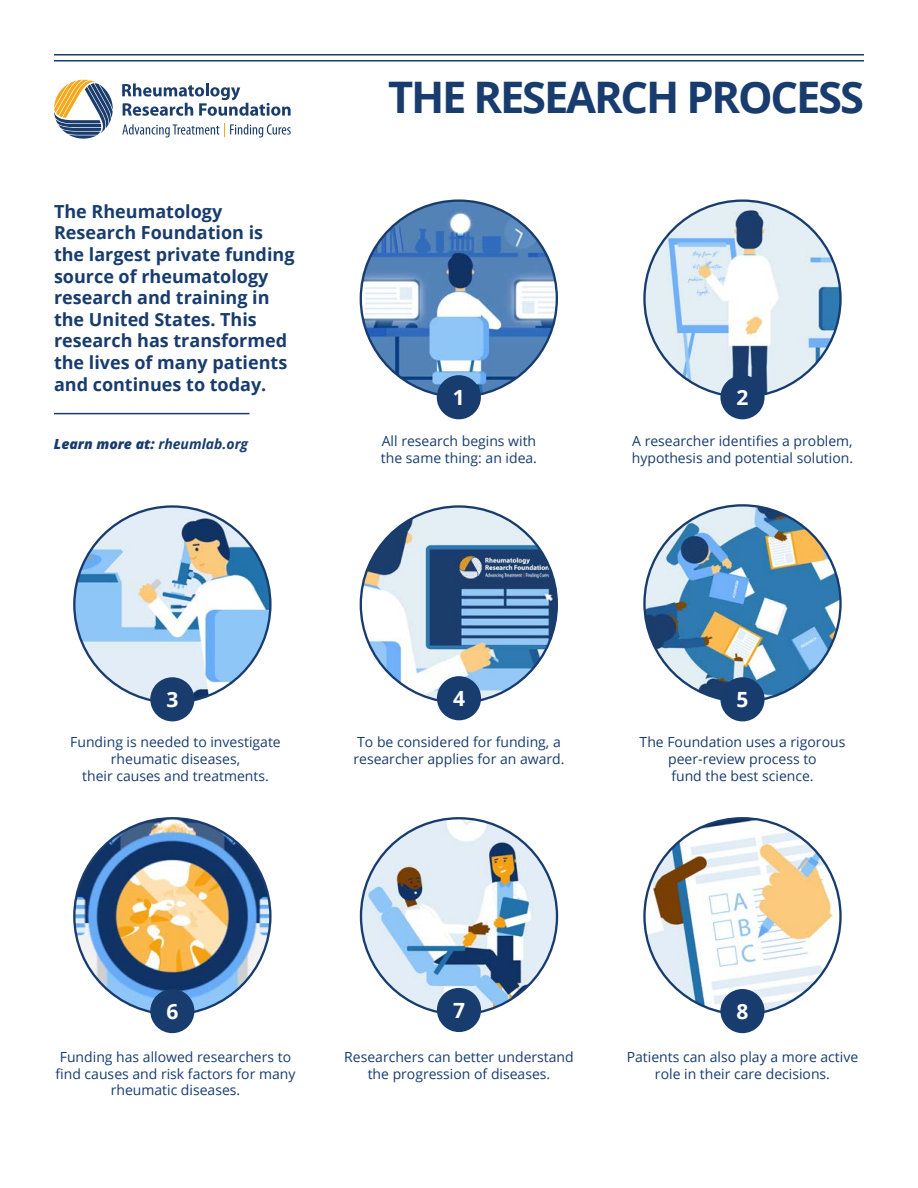
<style>
.page{position:relative;width:918px;height:1188px;background:#fff}
.page>*{position:absolute;margin:0;border:0;box-sizing:border-box;transform-origin:0 0}
.t1{font:700 43.5px "Open Sans";letter-spacing:-.05em;color:#183c6e}
.t2{font:700 21px "Open Sans";color:#fff}
.t3{font:700 18px/21.6px "Open Sans";color:#183c6e}
.t4{font:13.95px/16.8px "Open Sans";color:#183c6e;text-align:center}
.t5{font:italic 13.95px "Open Sans";color:#183c6e}
.s1{font-weight:700}
</style>
<div class="page">
<svg style="left:122px;top:123px;width:169px;height:14px"></svg>
<svg style="left:122px;top:83px;width:169px;height:33px"></svg>
<svg style="left:54px;top:80px;width:59px;height:59px"></svg>
<hr style="left:54px;top:60px;width:810px;height:2px;background:#183c6e">
<hr style="left:54px;top:413px;width:195px;height:1px;background:#183c6e">
<hr style="left:54px;top:54px;width:810px;height:2px;background:#183c6e">
<img style="left:361px;top:201px;width:196px;height:196px;border-radius:98px">
<img style="left:74px;top:506px;width:196px;height:197px;border-radius:98px">
<img style="left:74px;top:818px;width:195px;height:195px">
<img style="left:361px;top:506px;width:196px;height:197px;border-radius:98px">
<img style="left:644px;top:201px;width:197px;height:195px;border-radius:96px">
<img style="left:644px;top:818px;width:197px;height:196px;border-radius:96px">
<img style="left:361px;top:818px;width:196px;height:196px;border-radius:98px">
<img style="left:644px;top:505px;width:197px;height:196px;border-radius:98px">
<div style="left:437px;top:375px;width:44px;height:44px;background:#183c6e;border-radius:50%"></div>
<div style="left:150px;top:677px;width:44px;height:44px;background:#183c6e;border-radius:50%"></div>
<div style="left:150px;top:989px;width:44px;height:44px;background:#183c6e;border-radius:50%"></div>
<div style="left:437px;top:676px;width:44px;height:44px;background:#183c6e;border-radius:50%"></div>
<div style="left:437px;top:988px;width:44px;height:44px;background:#183c6e;border-radius:50%"></div>
<div style="left:720px;top:375px;width:45px;height:44px;background:#183c6e;border-radius:50%"></div>
<div style="left:720px;top:677px;width:45px;height:44px;background:#183c6e;border-radius:50%"></div>
<div style="left:720px;top:989px;width:45px;height:44px;background:#183c6e;border-radius:50%"></div>
<p class="t3" style="left:54px;top:200px;width:242px">The Rheumatology<br>Research Foundation is the largest private funding source of rheumatology research and training in the United States. This research has transformed the lives of many patients and continues to today.</p>
<p class="t5" style="left:54px;top:433px;width:196px">Learn more at: <span class="s1">rheumlab.org</span></p>
<h1 class="t1" style="left:388px;top:66px;width:477px">THE RESEARCH PROCESS</h1>
<h2 class="t2" style="left:453px;top:382px;width:13px">1</h2>
<p class="t4" style="left:381px;top:432px;width:158px;text-align:left">All research begins with the same thing: an idea.</p>
<h2 class="t2" style="left:737px;top:382px;width:13px">2</h2>
<p class="t4" style="left:632px;top:432px;width:223px;text-align:left">A researcher identifies a problem, hypothesis and potential solution.</p>
<h2 class="t2" style="left:166px;top:684px;width:13px">3</h2>
<p class="t4" style="left:70px;top:733px;width:212px">Funding is needed to investigate rheumatic diseases,<br>their causes and treatments.</p>
<h2 class="t2" style="left:453px;top:683px;width:13px">4</h2>
<p class="t4" style="left:353px;top:733px;width:213px;text-align:left">To be considered for funding, a researcher applies for an award.</p>
<h2 class="t2" style="left:737px;top:684px;width:13px">5</h2>
<p class="t4" style="left:640px;top:733px;width:207px">The Foundation uses a rigorous peer-review process to<br>fund the best science.</p>
<h2 class="t2" style="left:166px;top:996px;width:13px">6</h2>
<p class="t4" style="left:56px;top:1048px;width:241px">Funding has allowed researchers to find causes and risk factors for many rheumatic diseases.</p>
<h2 class="t2" style="left:453px;top:995px;width:13px">7</h2>
<p class="t4" style="left:344px;top:1048px;width:231px">Researchers can better understand the progression of diseases.</p>
<h2 class="t2" style="left:737px;top:996px;width:13px">8</h2>
<p class="t4" style="left:627px;top:1048px;width:233px">Patients can also play a more active role in their care decisions.</p>
</div>
